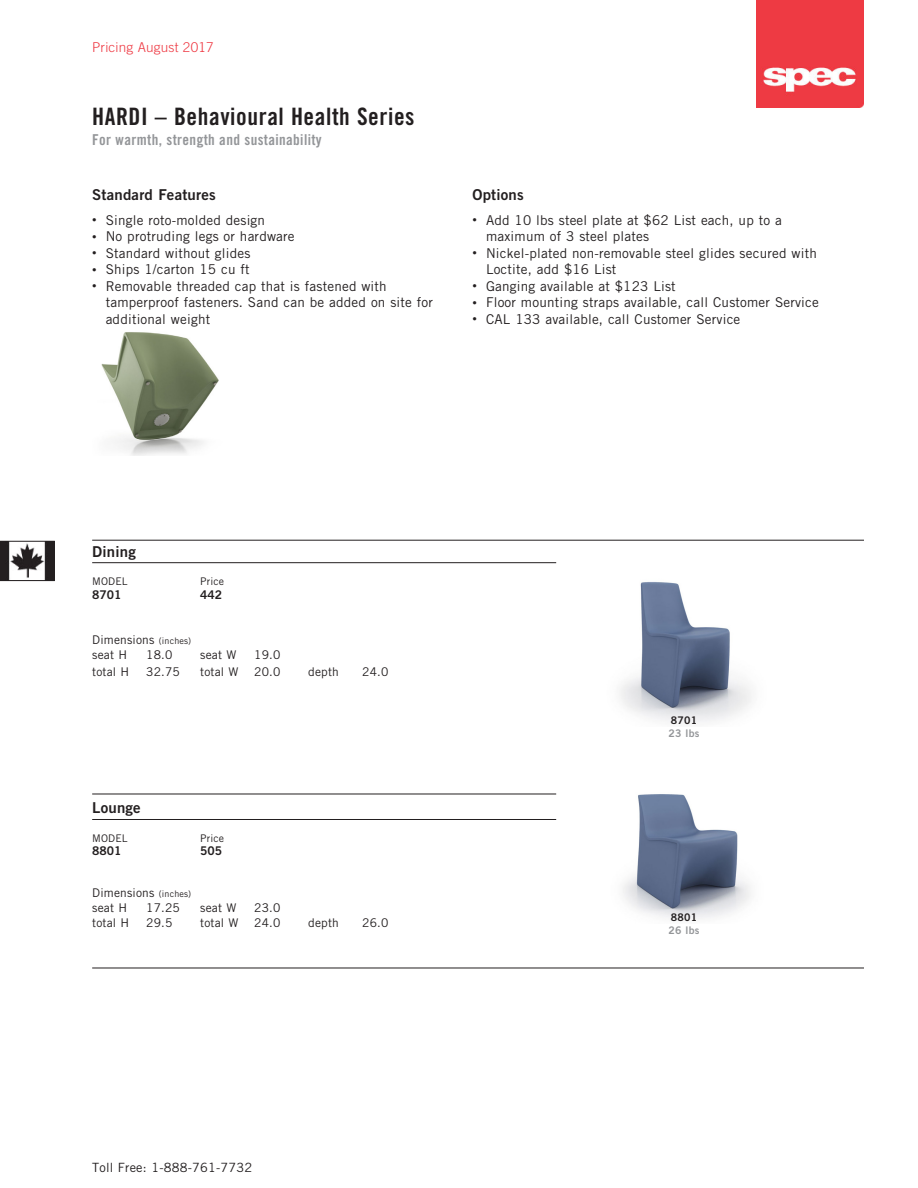
<style>
.page{position:relative;width:918px;height:1188px;background:#fff}
.page>*{position:absolute;margin:0;border:0;box-sizing:border-box;transform-origin:0 0}
.t1{font:24px "Trade Gothic LT Std Bd Cn 20";letter-spacing:.025em;color:#231f20}
.t2{font:15px "Trade Gothic LT Std Bd Cn 20";letter-spacing:.025em;color:#939598}
.copy{font:15px "Trade Gothic LT Std Bd 2";letter-spacing:.015em;color:#231f20}
.notes___options_head{font:15px "Trade Gothic LT Std Bd 2";letter-spacing:.015em;color:#231f20}
.copy-2{font:13.5px/16.5px "Trade Gothic LT Std";letter-spacing:.015em;color:#231f20}
.t3{font:300 13.5px "Trade Gothic LT Std";letter-spacing:.015em;color:#ee3640}
.t4{font:12.75px "Trade Gothic LT Std";letter-spacing:.015em;color:#231f20}
.copy-3{font:12px "Trade Gothic LT Std";letter-spacing:.015em;color:#231f20}
.Seating_Pricing{font:12px "Trade Gothic LT Std Bd 2";color:#231f20}
.notes___options_head-2{font:10.5px "Trade Gothic LT Std";letter-spacing:.015em;color:#231f20}
.t5{font:10.5px "Trade Gothic LT Std Bd 2";letter-spacing:.025em;color:#939598}
.t6{font:10.5px "Trade Gothic LT Std Bd 2";letter-spacing:.025em;color:#231f20}
.s1{font-size:9px}
</style>
<div class="page">
<img style="left:2px;top:543px;width:50px;height:36px">
<div style="left:0;top:541px;width:54px;height:40px;border:1px solid #231f20"></div>
<img style="left:757px;top:0;width:107px;height:108px">
<hr style="left:92px;top:540px;width:772px;height:1px;background:#231f20">
<hr style="left:92px;top:562px;width:464px;height:1px;background:#231f20">
<hr style="left:92px;top:794px;width:464px;height:1px;background:#231f20">
<hr style="left:92px;top:819px;width:464px;height:1px;background:#231f20">
<hr style="left:92px;top:968px;width:772px;height:1px;background:#231f20">
<img style="left:620px;top:582px;width:132px;height:141px">
<img style="left:623px;top:794px;width:128px;height:125px">
<img style="left:101px;top:332px;width:118px;height:124px">
<p class="t3" style="left:92px;top:39px;width:123px">Pricing August 2017</p>
<p class="t1" style="left:92px;top:102px;width:324px">HARDI – Behavioural Health Series</p>
<p class="t2" style="left:92px;top:130px;width:231px">For warmth, strength and sustainability</p>
<p class="copy" style="left:92px;top:185px;width:125px">Standard Features</p>
<p class="copy-2" style="left:92px;top:211px;width:174px"><span class="s1">•</span> Single roto-molded design</p>
<p class="copy-2" style="left:92px;top:228px;width:204px"><span class="s1">•</span> No protruding legs or hardware</p>
<p class="copy-2" style="left:92px;top:244px;width:160px"><span class="s1">•</span> Standard without glides</p>
<p class="copy-2" style="left:92px;top:261px;width:159px"><span class="s1">•</span> Ships 1/carton 15 cu ft</p>
<p class="copy-2" style="left:106px;top:277px;width:329px;text-indent:-13px"><span class="s1">•</span> Removable threaded cap that is fastened with tamperproof fasteners. Sand can be added on site for additional weight</p>
<p class="copy" style="left:472px;top:185px;width:53px">Options</p>
<p class="copy-2" style="left:486px;top:211px;width:297px;text-indent:-14px"><span class="s1">•</span> Add 10 lbs steel plate at $62 List each, up to a maximum of 3 steel plates</p>
<p class="copy-2" style="left:486px;top:244px;width:332px;text-indent:-14px"><span class="s1">•</span> Nickel-plated non‐removable steel glides secured with<br>Loctite, add $16 List</p>
<p class="copy-2" style="left:472px;top:277px;width:205px"><span class="s1">•</span> Ganging available at $123 List</p>
<p class="copy-2" style="left:472px;top:294px;width:348px"><span class="s1">•</span> Floor mounting straps available, call Customer Service</p>
<p class="copy-2" style="left:472px;top:310px;width:269px"><span class="s1">•</span> CAL 133 available, call Customer Service</p>
<p class="notes___options_head" style="left:92px;top:542px;width:45px">Dining</p>
<p class="notes___options_head-2" style="left:92px;top:575px;width:37px">MODEL</p>
<p class="notes___options_head-2" style="left:200px;top:575px;width:25px">Price</p>
<p class="Seating_Pricing" style="left:92px;top:587px;width:31px">8701</p>
<p class="Seating_Pricing" style="left:200px;top:587px;width:23px">442</p>
<p class="copy-3" style="left:92px;top:633px;width:101px">Dimensions <span class="s1">(inches)</span></p>
<p class="copy-3" style="left:92px;top:648px;width:36px">seat H</p>
<p class="copy-3" style="left:146px;top:648px;width:28px">18.0</p>
<p class="copy-3" style="left:200px;top:648px;width:38px">seat W</p>
<p class="copy-3" style="left:254px;top:648px;width:28px">19.0</p>
<p class="copy-3" style="left:92px;top:664px;width:39px">total H</p>
<p class="copy-3" style="left:146px;top:664px;width:35px">32.75</p>
<p class="copy-3" style="left:200px;top:664px;width:40px">total W</p>
<p class="copy-3" style="left:254px;top:664px;width:28px">20.0</p>
<p class="copy-3" style="left:308px;top:664px;width:32px">depth</p>
<p class="copy-3" style="left:362px;top:664px;width:28px">24.0</p>
<p class="notes___options_head" style="left:92px;top:799px;width:50px">Lounge</p>
<p class="notes___options_head-2" style="left:92px;top:832px;width:37px">MODEL</p>
<p class="notes___options_head-2" style="left:200px;top:832px;width:25px">Price</p>
<p class="Seating_Pricing" style="left:92px;top:843px;width:31px">8801</p>
<p class="Seating_Pricing" style="left:200px;top:843px;width:23px">505</p>
<p class="copy-3" style="left:92px;top:886px;width:101px">Dimensions <span class="s1">(inches)</span></p>
<p class="copy-3" style="left:92px;top:901px;width:36px">seat H</p>
<p class="copy-3" style="left:146px;top:901px;width:35px">17.25</p>
<p class="copy-3" style="left:200px;top:901px;width:38px">seat W</p>
<p class="copy-3" style="left:254px;top:901px;width:28px">23.0</p>
<p class="copy-3" style="left:92px;top:916px;width:39px">total H</p>
<p class="copy-3" style="left:146px;top:916px;width:28px">29.5</p>
<p class="copy-3" style="left:200px;top:916px;width:40px">total W</p>
<p class="copy-3" style="left:254px;top:916px;width:28px">24.0</p>
<p class="copy-3" style="left:308px;top:916px;width:32px">depth</p>
<p class="copy-3" style="left:362px;top:916px;width:28px">26.0</p>
<p class="t6" style="left:671px;top:713px;width:28px">8701</p>
<p class="t5" style="left:668px;top:727px;width:33px">23 lbs</p>
<p class="t6" style="left:671px;top:910px;width:28px">8801</p>
<p class="t5" style="left:668px;top:924px;width:33px">26 lbs</p>
<p class="t4" style="left:92px;top:1160px;width:162px">Toll Free: 1-888-761-7732</p>
</div>
